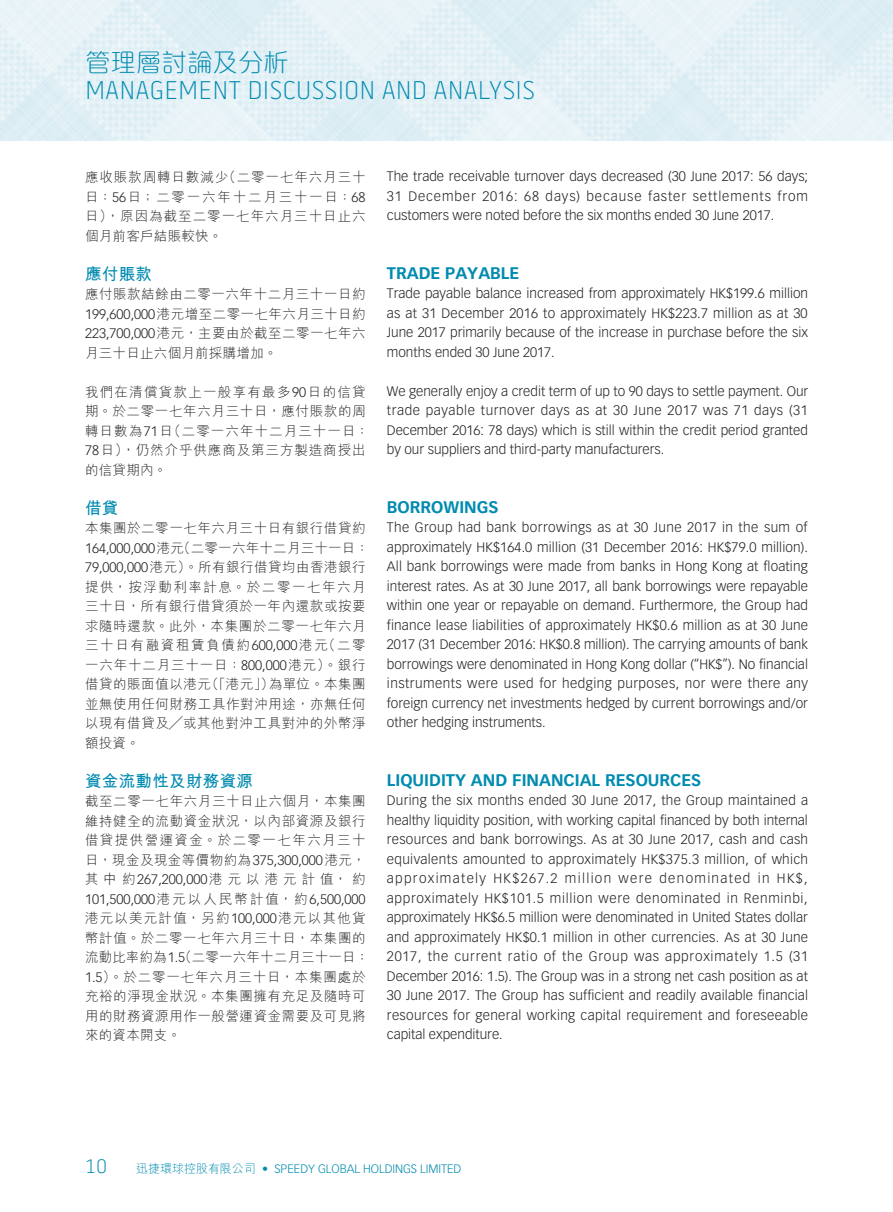
<style>
.page{position:relative;width:893px;height:1212px;background:#fff}
.page>*{position:absolute;margin:0;border:0;box-sizing:border-box;transform-origin:0 0}
.t1{font:100 25.5px "Battersea";color:#008bb0}
.t2{font:300 25.5px "M Elle HK";color:#008bb0}
.t3{font:100 19.5px "Battersea";color:#008bb0}
._01_H1_E{font:700 16.5px "Vectora LT Std";color:#008bb0}
._001_H1_C{font:700 16.5px "M Hei HK";letter-spacing:.02em;color:#008bb0}
._00_txt_E{font:300 13.5px/19.5px "Vectora LT Std";color:#231f20;text-align:justify}
._000_txt_C{font:300 13.5px/19.5px "M Hei HK";letter-spacing:.045em;color:#231f20;text-align:justify}
._000_txt_C-2{font:300 13.5px/19.5px "M Hei HK";letter-spacing:.07em;color:#231f20}
.t4{font:300 12px "Vectora LT Std";color:#008bb0}
.s1{font-family:"Vectora LT Std"}
.s2{font-family:"M Hei HK"}
</style>
<div class="page">
<img style="left:0;top:0;width:893px;height:140px">
<h1 class="t2" style="left:85px;top:49px;width:205px">管理層討論及分析</h1>
<h1 class="t1" style="left:85px;top:75px;width:452px">MANAGEMENT DISCUSSION AND ANALYSIS</h1>
<p class="_000_txt_C" style="left:85px;top:167px;width:282px">應收賬款周轉日數減少（二零一七年六月三十日：<span class="s1">56</span>日；二零一六年十二月三十一日：<span class="s1">68</span>日），原因為截至二零一七年六月三十日止六個月前客戶結賬較快。</p>
<p class="_001_H1_C" style="left:85px;top:262px;width:68px">應付賬款</p>
<p class="_000_txt_C" style="left:85px;top:284px;width:282px">應付賬款結餘由二零一六年十二月三十一日約<span class="s1">199,600,000</span>港元增至二零一七年六月三十日約<span class="s1">223,700,000</span>港元，主要由於截至二零一七年六月三十日止六個月前採購增加。</p>
<p class="_000_txt_C-2" style="left:85px;top:382px;width:285px">我們在清償貨款上一般享有最多<span class="s1">90</span>日的信貸期。於二零一七年六月三十日，應付賬款的周轉日數為<span class="s1">71</span>日（二零一六年十二月三十一日：<br><span class="s1">78</span>日），仍然介乎供應商及第三方製造商授出的信貸期內。</p>
<p class="_001_H1_C" style="left:85px;top:496px;width:35px">借貸</p>
<p class="_000_txt_C" style="left:85px;top:518px;width:285px;text-align:left">本集團於二零一七年六月三十日有銀行借貸約<br><span class="s1">164,000,000</span>港元（二零一六年十二月三十一日：<br><span class="s1">79,000,000</span>港元）。所有銀行借貸均由香港銀行提供，按浮動利率計息。於二零一七年六月三十日，所有銀行借貸須於一年內還款或按要求隨時還款。此外，本集團於二零一七年六月三十日有融資租賃負債約<span class="s1">600,000</span>港元（二零一六年十二月三十一日：<span class="s1">800,000</span>港元）。銀行借貸的賬面值以港元（「港元」）為單位。本集團並無使用任何財務工具作對沖用途，亦無任何以現有借貸及╱或其他對沖工具對沖的外幣淨額投資。</p>
<p class="_001_H1_C" style="left:85px;top:769px;width:169px">資金流動性及財務資源</p>
<p class="_000_txt_C" style="left:85px;top:791px;width:286px;text-align:left">截至二零一七年六月三十日止六個月，本集團維持健全的流動資金狀況，以內部資源及銀行借貸提供營運資金。於二零一七年六月三十日，現金及現金等價物約為<span class="s1">375,300,000</span>港元，其中約<span class="s1">267,200,000</span>港元以港元計值，約<br><span class="s1">101,500,000</span>港元以人民幣計值，約<span class="s1">6,500,000</span>港元以美元計值，另約<span class="s1">100,000</span>港元以其他貨幣計值。於二零一七年六月三十日，本集團的流動比率約為<span class="s1">1.5</span>（二零一六年十二月三十一日：<br><span class="s1">1.5</span>）。於二零一七年六月三十日，本集團處於充裕的淨現金狀況。本集團擁有充足及隨時可用的財務資源用作一般營運資金需要及可見將來的資本開支。</p>
<p class="_00_txt_E" style="left:387px;top:167px;width:423px">The trade receivable turnover days decreased (30 June 2017: 56 days; 31 December 2016: 68 days) because faster settlements from customers were noted before the six months ended 30 June 2017.</p>
<p class="_01_H1_E" style="left:387px;top:263px;width:134px">TRADE PAYABLE</p>
<p class="_00_txt_E" style="left:387px;top:284px;width:423px">Trade payable balance increased from approximately HK$199.6 million as at 31 December 2016 to approximately HK$223.7 million as at 30<br>June 2017 primarily because of the increase in purchase before the six months ended 30 June 2017.</p>
<p class="_00_txt_E" style="left:387px;top:381px;width:423px">We generally enjoy a credit term of up to 90 days to settle payment. Our trade payable turnover days as at 30 June 2017 was 71 days (31<br>December 2016: 78 days) which is still within the credit period granted by our suppliers and third-party manufacturers.</p>
<p class="_01_H1_E" style="left:387px;top:497px;width:113px">BORROWINGS</p>
<p class="_00_txt_E" style="left:387px;top:518px;width:423px">The Group had bank borrowings as at 30 June 2017 in the sum of approximately HK$164.0 million (31 December 2016: HK$79.0 million).<br>All bank borrowings were made from banks in Hong Kong at floating interest rates. As at 30 June 2017, all bank borrowings were repayable within one year or repayable on demand. Furthermore, the Group had finance lease liabilities of approximately HK$0.6 million as at 30 June 2017 (31 December 2016: HK$0.8 million). The carrying amounts of bank borrowings were denominated in Hong Kong dollar (“HK$”). No financial instruments were used for hedging purposes, nor were there any foreign currency net investments hedged by current borrowings and/or other hedging instruments.</p>
<p class="_01_H1_E" style="left:387px;top:770px;width:316px">LIQUIDITY AND FINANCIAL RESOURCES</p>
<p class="_00_txt_E" style="left:387px;top:791px;width:423px">During the six months ended 30 June 2017, the Group maintained a healthy liquidity position, with working capital financed by both internal resources and bank borrowings. As at 30 June 2017, cash and cash equivalents amounted to approximately HK$375.3 million, of which approximately HK$267.2 million were denominated in HK$, approximately HK$101.5 million were denominated in Renminbi, approximately HK$6.5 million were denominated in United States dollar and approximately HK$0.1 million in other currencies. As at 30 June 2017, the current ratio of the Group was approximately 1.5 (31<br>December 2016: 1.5). The Group was in a strong net cash position as at 30 June 2017. The Group has sufficient and readily available financial resources for general working capital requirement and foreseeable capital expenditure.</p>
<h2 class="t3" style="left:85px;top:1154px;width:24px">10</h2>
<p class="t4" style="left:136px;top:1162px;width:327px"><span class="s2">迅捷環球控股有限公司</span> • SPEEDY GLOBAL HOLDINGS LIMITED</p>
</div>
